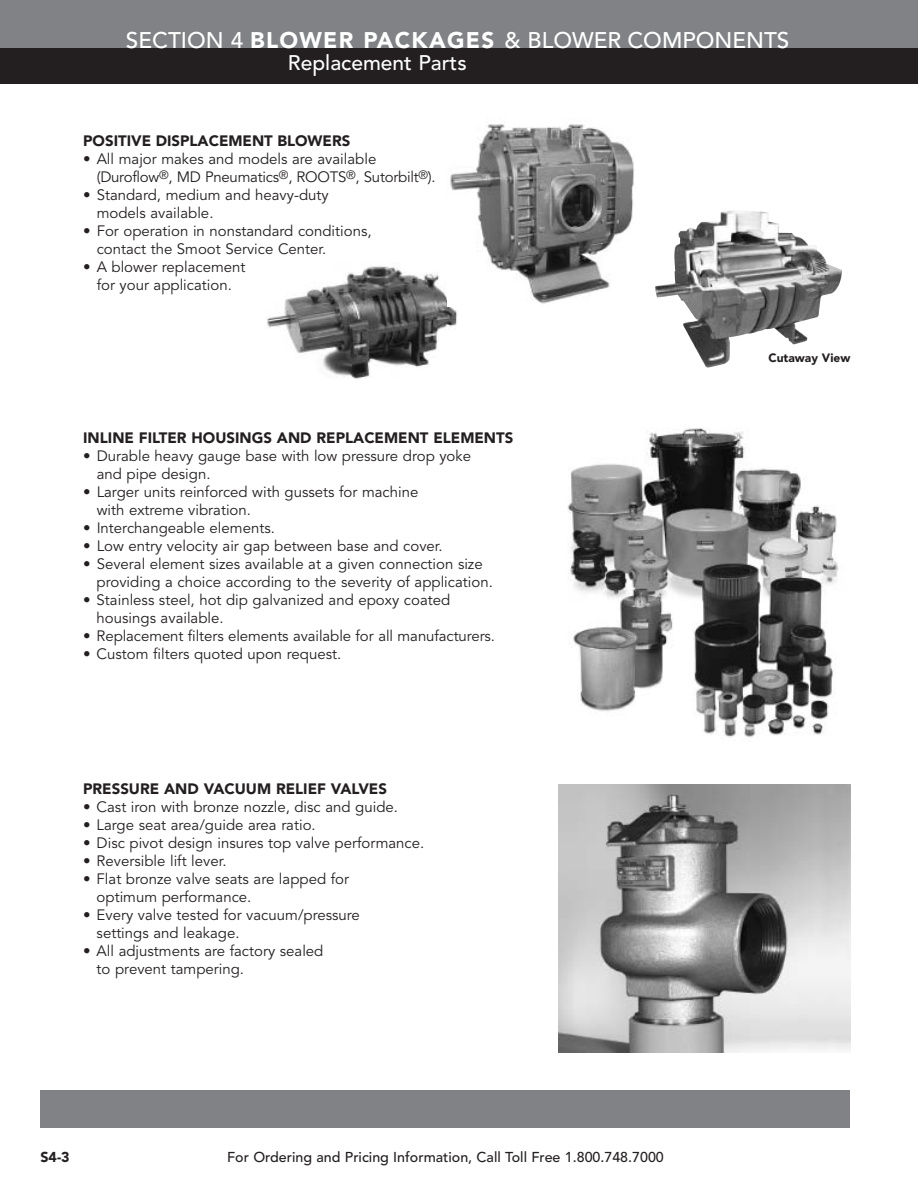
<style>
.page{position:relative;width:918px;height:1188px;background:#fff}
.page>*{position:absolute;margin:0;border:0;box-sizing:border-box;transform-origin:0 0}
.t1{font:500 22.5px "Avenir";color:#fff}
.t2{font:500 21px "Avenir";color:#fff}
.t3{font:15px/18px "Avenir";color:#231f20}
.t4{font:900 15px "Avenir";color:#231f20}
.t5{font:500 14.25px "Avenir";color:#231f20}
.t6{font:900 14.25px "Avenir";color:#231f20}
.t7{font:900 12px "Avenir";color:#231f20}
.s1{font-weight:900}
</style>
<div class="page">
<img style="left:655px;top:211px;width:187px;height:157px">
<img style="left:267px;top:266px;width:190px;height:113px">
<div style="left:0;top:0;width:918px;height:84px;background:#808285"></div>
<div style="left:0;top:48px;width:918px;height:36px;background:#231f20"></div>
<div style="left:40px;top:1090px;width:810px;height:37px;background:#808285"></div>
<img style="left:558px;top:784px;width:292px;height:269px">
<img style="left:567px;top:428px;width:272px;height:310px">
<img style="left:448px;top:124px;width:186px;height:182px">
<h1 class="t1" style="left:126px;top:27px;width:665px">SECTION 4 <span class="s1">BLOWER PACKAGES</span> &amp; BLOWER COMPONENTS</h1>
<h2 class="t2" style="left:288px;top:51px;width:180px">Replacement Parts</h2>
<p class="t4" style="left:83px;top:132px;width:269px">POSITIVE DISPLACEMENT BLOWERS</p>
<p class="t3" style="left:97px;top:151px;width:340px;text-indent:-14px">• All major makes and models are available (Duroflow<sup>®</sup>, MD Pneumatics<sup>®</sup>, ROOTS<sup>®</sup>, Sutorbilt<sup>®</sup>).</p>
<p class="t3" style="left:97px;top:187px;width:234px;text-indent:-13px">• Standard, medium and heavy-duty models available.</p>
<p class="t3" style="left:97px;top:223px;width:276px;text-indent:-13px">• For operation in nonstandard conditions, contact the Smoot Service Center.</p>
<p class="t3" style="left:83px;top:259px;width:164px;text-align:center">• A blower replacement for your application.</p>
<p class="t4" style="left:83px;top:429px;width:432px">INLINE FILTER HOUSINGS AND REPLACEMENT ELEMENTS</p>
<p class="t3" style="left:97px;top:448px;width:376px;text-indent:-14px">• Durable heavy gauge base with low pressure drop yoke and pipe design.</p>
<p class="t3" style="left:97px;top:484px;width:323px;text-indent:-13px">• Larger units reinforced with gussets for machine with extreme vibration.</p>
<p class="t3" style="left:83px;top:520px;width:193px">• Interchangeable elements.</p>
<p class="t3" style="left:83px;top:538px;width:361px">• Low entry velocity air gap between base and cover.</p>
<p class="t3" style="left:97px;top:556px;width:398px;text-indent:-13px">• Several element sizes available at a given connection size providing a choice according to the severity of application.</p>
<p class="t3" style="left:97px;top:592px;width:355px;text-indent:-13px">• Stainless steel, hot dip galvanized and epoxy coated housings available.</p>
<p class="t3" style="left:83px;top:628px;width:413px">• Replacement filters elements available for all manufacturers.</p>
<p class="t3" style="left:83px;top:646px;width:260px">• Custom filters quoted upon request.</p>
<p class="t4" style="left:83px;top:780px;width:305px">PRESSURE AND VACUUM RELIEF VALVES</p>
<p class="t3" style="left:83px;top:799px;width:316px">• Cast iron with bronze nozzle, disc and guide.</p>
<p class="t3" style="left:83px;top:817px;width:234px">• Large seat area/guide area ratio.</p>
<p class="t3" style="left:83px;top:835px;width:343px">• Disc pivot design insures top valve performance.</p>
<p class="t3" style="left:83px;top:853px;width:145px">• Reversible lift lever.</p>
<p class="t3" style="left:97px;top:871px;width:254px;text-indent:-13px">• Flat bronze valve seats are lapped for optimum performance.</p>
<p class="t3" style="left:97px;top:907px;width:265px;text-indent:-13px">• Every valve tested for vacuum/pressure settings and leakage.</p>
<p class="t3" style="left:97px;top:943px;width:228px;text-indent:-14px">• All adjustments are factory sealed to prevent tampering.</p>
<p class="t6" style="left:40px;top:1148px;width:31px">S4-3</p>
<p class="t5" style="left:227px;top:1148px;width:438px">For Ordering and Pricing Information, Call Toll Free 1.800.748.7000</p>
<p class="t7" style="left:768px;top:350px;width:84px">Cutaway View</p>
</div>
